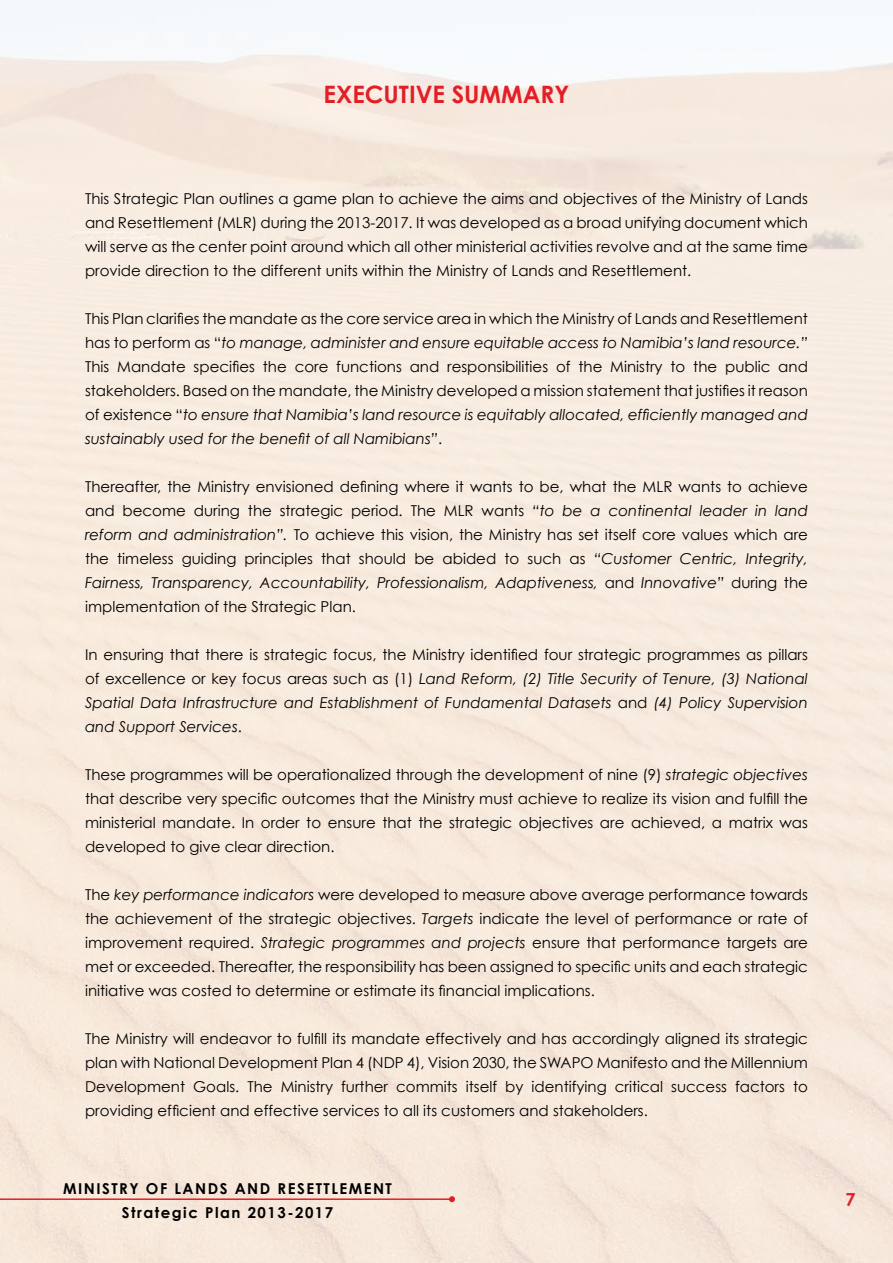
<style>
.page{position:relative;width:893px;height:1263px;background:#fff}
.page>*{position:absolute;margin:0;border:0;box-sizing:border-box;transform-origin:0 0}
.t1{font:700 24px "Century Gothic";color:#e31e26}
.t2{font:700 18px "Century Gothic";color:#e31e26}
.t3{font:15px/24px "Century Gothic";color:#000;text-align:justify}
.t4{font:italic 15px/24px "Century Gothic";color:#000;text-align:justify}
.t5{font:700 15px/23.9px "Century Gothic";letter-spacing:.1em;color:#000;text-align:center}
.s1{font-style:italic}
.s2{font-style:normal}
</style>
<div class="page">
<hr style="left:0;top:1198px;width:452px;height:2px;background:#e31e26">
<svg style="left:449px;top:1196px;width:6px;height:6px"></svg>
<h1 class="t1" style="left:324px;top:79px;width:15px">EXECUTIVE</h1>
<h1 class="t1" style="left:452px;top:79px;width:18px">SUMMARY</h1>
<p class="t3" style="left:85px;top:186px;width:724px">This Strategic Plan outlines a game plan to achieve the aims and objectives of the Ministry of Lands and Resettlement (MLR) during the 2013-2017. It was developed as a broad unifying document which will serve as the center point around which all other ministerial activities revolve and at the same time provide direction to the different units within the Ministry of Lands and Resettlement.</p>
<p class="t3" style="left:85px;top:306px;width:724px">This Plan clarifies the mandate as the core service area in which the Ministry of Lands and Resettlement has to perform as “<span class="s1">to manage, administer and ensure equitable access to Namibia’s land resource.” </span>This Mandate specifies the core functions and responsibilities of the Ministry to the public and stakeholders. Based on the mandate, the Ministry developed a mission statement that justifies it reason of existence “<span class="s1">to ensure that Namibia’s land resource is equitably allocated, efficiently managed and sustainably used for the benefit of all Namibians”</span>.</p>
<p class="t3" style="left:85px;top:474px;width:724px">Thereafter, the Ministry envisioned defining where it wants to be, what the MLR wants to achieve and become during the strategic period. The MLR wants <span class="s1">“to be a continental leader in land reform and administration”.</span> To achieve this vision, the Ministry has set itself core values which are the timeless guiding principles that should be abided to such as <span class="s1">“Customer Centric, Integrity, Fairness, Transparency, Accountability, Professionalism, Adaptiveness,</span> and <span class="s1">Innovative”</span> during the implementation of the Strategic Plan.</p>
<p class="t4" style="left:85px;top:642px;width:724px"><span class="s2">In ensuring that there is strategic focus, the Ministry identified four strategic programmes as pillars of excellence or key focus areas such as (1)</span> Land Reform, (2) Title Security of Tenure, (3) National Spatial Data Infrastructure and Establishment of Fundamental Datasets <span class="s2">and</span> (4) Policy Supervision and Support Services<span class="s2">.</span></p>
<p class="t3" style="left:85px;top:762px;width:724px">These programmes will be operationalized through the development of nine (9) <span class="s1">strategic objectives </span>that describe very specific outcomes that the Ministry must achieve to realize its vision and fulfill the ministerial mandate. In order to ensure that the strategic objectives are achieved, a matrix was developed to give clear direction.</p>
<p class="t3" style="left:85px;top:882px;width:724px">The <span class="s1">key performance indicators</span> were developed to measure above average performance towards the achievement of the strategic objectives. <span class="s1">Targets</span> indicate the level of performance or rate of improvement required. <span class="s1">Strategic programmes and projects</span> ensure that performance targets are met or exceeded. Thereafter, the responsibility has been assigned to specific units and each strategic initiative was costed to determine or estimate its financial implications.</p>
<p class="t3" style="left:85px;top:1026px;width:724px">The Ministry will endeavor to fulfill its mandate effectively and has accordingly aligned its strategic plan with National Development Plan 4 (NDP 4), Vision 2030, the SWAPO Manifesto and the Millennium Development Goals. The Ministry further commits itself by identifying critical success factors to providing efficient and effective services to all its customers and stakeholders.</p>
<p class="t5" style="left:63px;top:1176px;width:330px">MINISTRY OF LANDS AND RESETTLEMENT<br>STRATEGIC PLAN 2013-2017</p>
<p class="t2" style="left:845px;top:1188px;width:12px">7</p>
</div>
